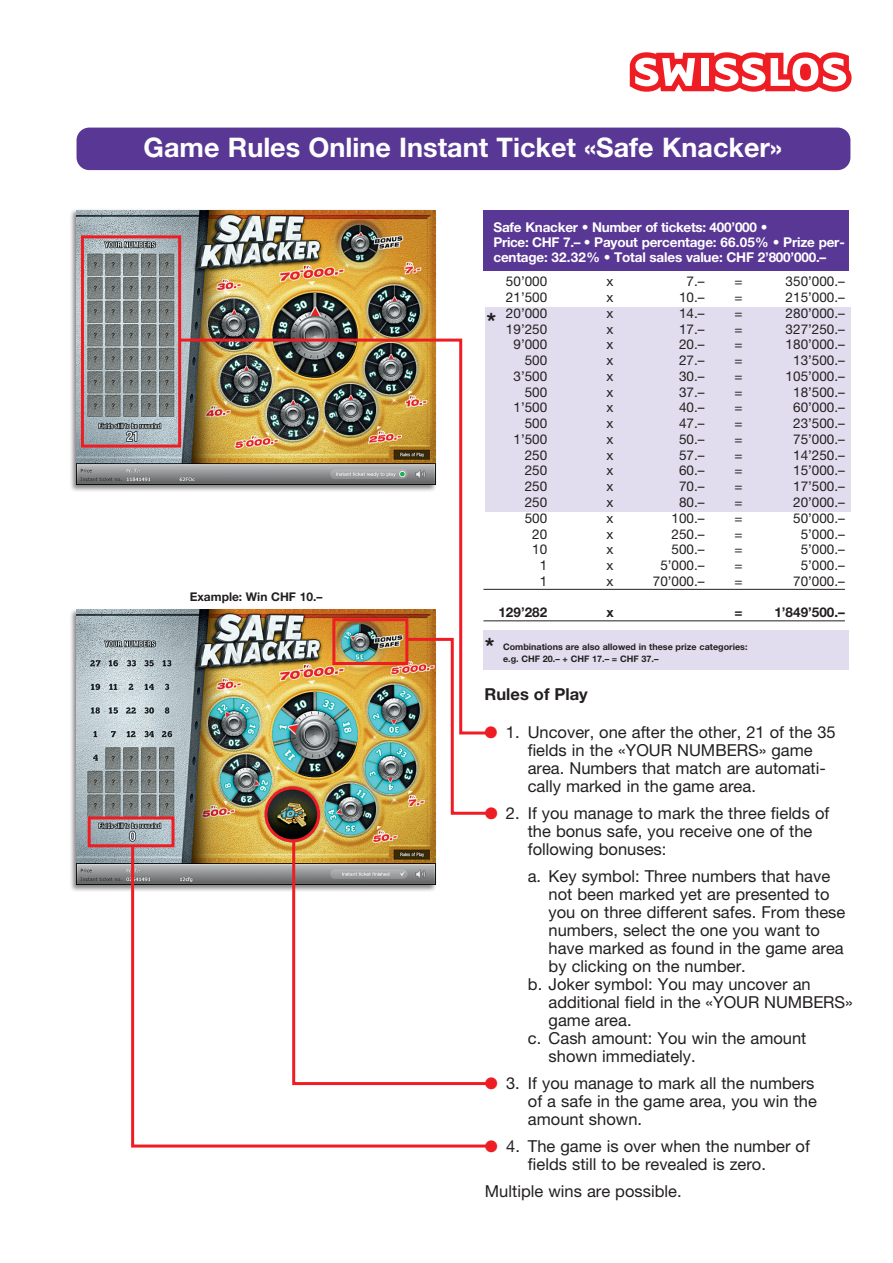
<style>
.page{position:relative;width:893px;height:1263px;background:#fff}
.page>*{position:absolute;margin:0;border:0;box-sizing:border-box;transform-origin:0 0}
.t1{font:700 27px "Helvetica Neue CE";color:#fff}
.t2{font:700 24px "Helvetica Neue CE";color:#231f20}
.t3{font:16.5px/18px "Helvetica Neue CE";color:#231f20}
.t4{font:700 16.5px "Helvetica Neue CE";color:#231f20}
.t5{font:13.5px "Helvetica Neue CE";color:#231f20}
.t6{font:700 13.5px/15px "Helvetica Neue CE";letter-spacing:-.015em;color:#fff}
.t7{font:700 13.5px "Helvetica Neue CE";color:#231f20}
.t8{font:700 12px "Helvetica Neue CE";color:#231f20}
.t9{font:700 9px/12px "Helvetica Neue CE";color:#231f20}
.s1{color:#ee1d23}
</style>
<div class="page">
<div style="left:485px;top:307px;width:366px;height:205px;background:#e2ddee"></div>
<div style="left:77px;top:128px;width:773px;height:42px;background:#593795;border-radius:13px"></div>
<hr style="left:483px;top:589px;width:362px;height:1px;background:#231f20">
<hr style="left:483px;top:620px;width:362px;height:1px;background:#231f20">
<div style="left:483px;top:210px;width:366px;height:61px;background:#593795"></div>
<div style="left:483px;top:630px;width:366px;height:40px;background:#e2ddee"></div>
<svg style="left:630px;top:52px;width:222px;height:40px"></svg>
<div style="left:69px;top:208px;width:368px;height:285px;background:#231f20;opacity:.55"></div>
<img style="left:77px;top:210px;width:358px;height:275px">
<div style="left:69px;top:608px;width:368px;height:284px;background:#231f20;opacity:.55"></div>
<img style="left:77px;top:609px;width:358px;height:275px">
<div style="left:81px;top:235px;width:100px;height:213px;border:3px solid #ee1d23"></div>
<img style="left:177px;top:337px;width:320px;height:399px">
<div style="left:332px;top:618px;width:76px;height:47px;border:3px solid #ee1d23"></div>
<div style="left:264px;top:786px;width:56px;height:56px;border:3px solid #ee1d23;border-radius:50%"></div>
<svg style="left:291px;top:838px;width:146px;height:5px"></svg>
<div style="left:88px;top:816px;width:87px;height:31px;border:3px solid #ee1d23"></div>
<svg style="left:130px;top:843px;width:363px;height:305px"></svg>
<svg style="left:404px;top:636px;width:93px;height:184px"></svg>
<h1 class="t1" style="left:144px;top:131px;width:640px">Game Rules Online Instant Ticket «Safe Knacker»</h1>
<p class="t8" style="left:190px;top:590px;width:134px">Example: Win CHF 10.–</p>
<p class="t6" style="left:493px;top:220px;width:353px">Safe Knacker • Number of tickets: 400’000 •<br>Price: CHF 7.– • Payout percentage: 66.05% • Prize per&shy;centage: 32.32% • Total sales value: CHF 2’800’000.–</p>
<p class="t5" style="left:506px;top:273px;width:43px">50’000</p>
<p class="t5" style="left:606px;top:273px;width:8px">x</p>
<p class="t5" style="left:687px;top:273px;width:20px">7.–</p>
<p class="t5" style="left:735px;top:273px;width:10px">=</p>
<p class="t5" style="left:786px;top:273px;width:61px">350’000.–</p>
<p class="t5" style="left:506px;top:289px;width:43px">21’500</p>
<p class="t5" style="left:606px;top:289px;width:8px">x</p>
<p class="t5" style="left:679px;top:289px;width:27px">10.–</p>
<p class="t5" style="left:735px;top:289px;width:10px">=</p>
<p class="t5" style="left:786px;top:289px;width:61px">215’000.–</p>
<p class="t5" style="left:506px;top:305px;width:43px">20’000</p>
<p class="t5" style="left:606px;top:305px;width:8px">x</p>
<p class="t5" style="left:679px;top:305px;width:27px">14.–</p>
<p class="t5" style="left:735px;top:305px;width:10px">=</p>
<p class="t5" style="left:786px;top:305px;width:61px">280’000.–</p>
<p class="t5" style="left:506px;top:321px;width:43px">19’250</p>
<p class="t5" style="left:606px;top:321px;width:8px">x</p>
<p class="t5" style="left:679px;top:321px;width:27px">17.–</p>
<p class="t5" style="left:735px;top:321px;width:10px">=</p>
<p class="t5" style="left:786px;top:321px;width:61px">327’250.–</p>
<p class="t5" style="left:513px;top:336px;width:35px">9’000</p>
<p class="t5" style="left:606px;top:336px;width:8px">x</p>
<p class="t5" style="left:679px;top:336px;width:27px">20.–</p>
<p class="t5" style="left:735px;top:336px;width:10px">=</p>
<p class="t5" style="left:786px;top:336px;width:61px">180’000.–</p>
<p class="t5" style="left:525px;top:352px;width:24px">500</p>
<p class="t5" style="left:606px;top:352px;width:8px">x</p>
<p class="t5" style="left:679px;top:352px;width:27px">27.–</p>
<p class="t5" style="left:735px;top:352px;width:10px">=</p>
<p class="t5" style="left:793px;top:352px;width:53px">13’500.–</p>
<p class="t5" style="left:513px;top:368px;width:35px">3’500</p>
<p class="t5" style="left:606px;top:368px;width:8px">x</p>
<p class="t5" style="left:679px;top:368px;width:27px">30.–</p>
<p class="t5" style="left:735px;top:368px;width:10px">=</p>
<p class="t5" style="left:786px;top:368px;width:61px">105’000.–</p>
<p class="t5" style="left:525px;top:384px;width:24px">500</p>
<p class="t5" style="left:606px;top:384px;width:8px">x</p>
<p class="t5" style="left:679px;top:384px;width:27px">37.–</p>
<p class="t5" style="left:735px;top:384px;width:10px">=</p>
<p class="t5" style="left:793px;top:384px;width:53px">18’500.–</p>
<p class="t5" style="left:513px;top:400px;width:35px">1’500</p>
<p class="t5" style="left:606px;top:400px;width:8px">x</p>
<p class="t5" style="left:679px;top:400px;width:27px">40.–</p>
<p class="t5" style="left:735px;top:400px;width:10px">=</p>
<p class="t5" style="left:793px;top:400px;width:53px">60’000.–</p>
<p class="t5" style="left:525px;top:415px;width:24px">500</p>
<p class="t5" style="left:606px;top:415px;width:8px">x</p>
<p class="t5" style="left:679px;top:415px;width:27px">47.–</p>
<p class="t5" style="left:735px;top:415px;width:10px">=</p>
<p class="t5" style="left:793px;top:415px;width:53px">23’500.–</p>
<p class="t5" style="left:513px;top:431px;width:35px">1’500</p>
<p class="t5" style="left:606px;top:431px;width:8px">x</p>
<p class="t5" style="left:679px;top:431px;width:27px">50.–</p>
<p class="t5" style="left:735px;top:431px;width:10px">=</p>
<p class="t5" style="left:793px;top:431px;width:53px">75’000.–</p>
<p class="t5" style="left:525px;top:447px;width:24px">250</p>
<p class="t5" style="left:606px;top:447px;width:8px">x</p>
<p class="t5" style="left:679px;top:447px;width:27px">57.–</p>
<p class="t5" style="left:735px;top:447px;width:10px">=</p>
<p class="t5" style="left:793px;top:447px;width:53px">14’250.–</p>
<p class="t5" style="left:525px;top:463px;width:24px">250</p>
<p class="t5" style="left:606px;top:463px;width:8px">x</p>
<p class="t5" style="left:679px;top:463px;width:27px">60.–</p>
<p class="t5" style="left:735px;top:463px;width:10px">=</p>
<p class="t5" style="left:793px;top:463px;width:53px">15’000.–</p>
<p class="t5" style="left:525px;top:478px;width:24px">250</p>
<p class="t5" style="left:606px;top:478px;width:8px">x</p>
<p class="t5" style="left:679px;top:478px;width:27px">70.–</p>
<p class="t5" style="left:735px;top:478px;width:10px">=</p>
<p class="t5" style="left:793px;top:478px;width:53px">17’500.–</p>
<p class="t5" style="left:525px;top:494px;width:24px">250</p>
<p class="t5" style="left:606px;top:494px;width:8px">x</p>
<p class="t5" style="left:679px;top:494px;width:27px">80.–</p>
<p class="t5" style="left:735px;top:494px;width:10px">=</p>
<p class="t5" style="left:793px;top:494px;width:53px">20’000.–</p>
<p class="t5" style="left:525px;top:510px;width:24px">500</p>
<p class="t5" style="left:606px;top:510px;width:8px">x</p>
<p class="t5" style="left:672px;top:510px;width:35px">100.–</p>
<p class="t5" style="left:735px;top:510px;width:10px">=</p>
<p class="t5" style="left:793px;top:510px;width:53px">50’000.–</p>
<p class="t5" style="left:532px;top:526px;width:17px">20</p>
<p class="t5" style="left:606px;top:526px;width:8px">x</p>
<p class="t5" style="left:672px;top:526px;width:35px">250.–</p>
<p class="t5" style="left:735px;top:526px;width:10px">=</p>
<p class="t5" style="left:801px;top:526px;width:46px">5’000.–</p>
<p class="t5" style="left:532px;top:541px;width:17px">10</p>
<p class="t5" style="left:606px;top:541px;width:8px">x</p>
<p class="t5" style="left:672px;top:541px;width:35px">500.–</p>
<p class="t5" style="left:735px;top:541px;width:10px">=</p>
<p class="t5" style="left:801px;top:541px;width:46px">5’000.–</p>
<p class="t5" style="left:540px;top:557px;width:9px">1</p>
<p class="t5" style="left:606px;top:557px;width:8px">x</p>
<p class="t5" style="left:660px;top:557px;width:46px">5’000.–</p>
<p class="t5" style="left:735px;top:557px;width:10px">=</p>
<p class="t5" style="left:801px;top:557px;width:46px">5’000.–</p>
<p class="t5" style="left:540px;top:573px;width:9px">1</p>
<p class="t5" style="left:606px;top:573px;width:8px">x</p>
<p class="t5" style="left:653px;top:573px;width:53px">70’000.–</p>
<p class="t5" style="left:735px;top:573px;width:10px">=</p>
<p class="t5" style="left:793px;top:573px;width:53px">70’000.–</p>
<p class="t7" style="left:498px;top:604px;width:50px">129’282</p>
<p class="t7" style="left:606px;top:604px;width:9px">x</p>
<p class="t7" style="left:735px;top:604px;width:10px">=</p>
<p class="t7" style="left:774px;top:604px;width:72px">1’849’500.–</p>
<h2 class="t2" style="left:486px;top:307px;width:11px">*</h2>
<h2 class="t2" style="left:485px;top:631px;width:11px">*</h2>
<p class="t9" style="left:503px;top:641px;width:246px">Combinations are also allowed in these prize categories: e.g. CHF 20.– + CHF 17.– = CHF 37.–</p>
<p class="t4" style="left:485px;top:683px;width:105px">Rules of Play</p>
<p class="t3" style="left:528px;top:723px;width:310px;text-indent:-43px"><span class="s1">●</span> 1. Uncover, one after the other, 21 of the 35 fields in the «YOUR NUMBERS» game area. Numbers that match are automati&shy;cally marked in the game area.</p>
<p class="t3" style="left:528px;top:804px;width:303px;text-indent:-43px"><span class="s1">●</span> 2. If you manage to mark the three fields of the bonus safe, you receive one of the following bonuses:</p>
<p class="t3" style="left:528px;top:867px;width:304px">a. Key symbol: Three numbers that have</p>
<p class="t3" style="left:548px;top:885px;width:282px">not been marked yet are presented to</p>
<p class="t3" style="left:549px;top:903px;width:298px">you on three different safes. From these</p>
<p class="t3" style="left:549px;top:921px;width:273px">numbers, select the one you want to</p>
<p class="t3" style="left:549px;top:939px;width:297px">have marked as found in the game area</p>
<p class="t3" style="left:549px;top:957px;width:199px">by clicking on the number.</p>
<p class="t3" style="left:528px;top:975px;width:284px">b. Joker symbol: You may uncover an</p>
<p class="t3" style="left:549px;top:993px;width:306px">additional field in the «YOUR NUMBERS»</p>
<p class="t3" style="left:549px;top:1011px;width:84px">game area.</p>
<p class="t3" style="left:528px;top:1029px;width:280px">c. Cash amount: You win the amount</p>
<p class="t3" style="left:549px;top:1047px;width:149px">shown immediately.</p>
<p class="t3" style="left:528px;top:1074px;width:290px;text-indent:-43px"><span class="s1">●</span> 3. If you manage to mark all the numbers of a safe in the game area, you win the amount shown.</p>
<p class="t3" style="left:485px;top:1137px;width:327px;text-align:center"><span class="s1">●</span> 4. The game is over when the number of fields still to be revealed is zero.</p>
<p class="t3" style="left:485px;top:1182px;width:198px">Multiple wins are possible.</p>
</div>
